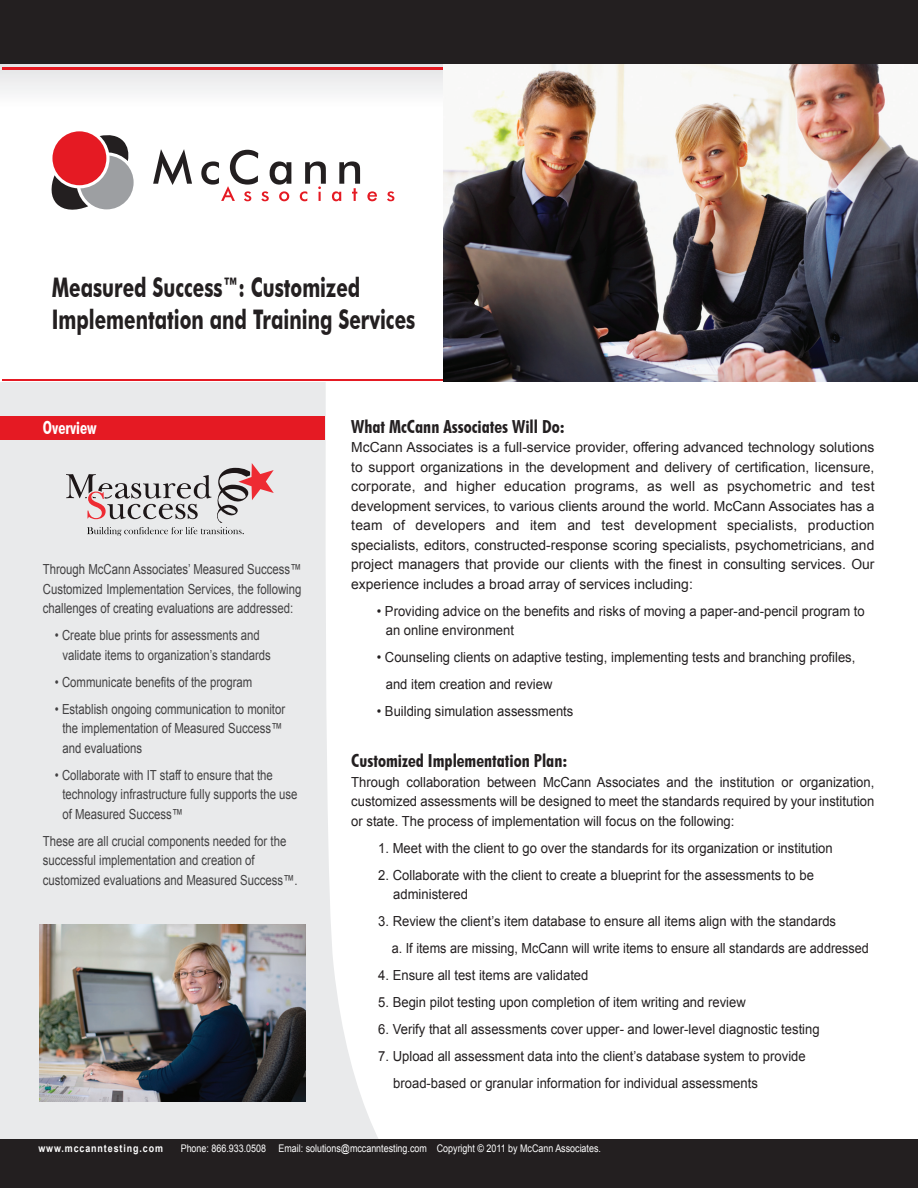
<style>
.page{position:relative;width:918px;height:1188px;background:#fff}
.page>*{position:absolute;margin:0;border:0;box-sizing:border-box;transform-origin:0 0}
.t1{font:700 27px/31.5px "Futura BT";color:#231f20;scale:.7 1}
.t2{font:700 condensed 18px "Futura BT";color:#231f20}
.t3{font:700 condensed 18px "Futura BT";color:#fff;scale:.91 1}
.t4{font:13.8px/19.5px "Arial";color:#231f20;scale:.94 1}
.t5{font:13.8px/19.5px "Arial";color:#231f20;text-align:justify}
.t6{font:13.8px/19.5px "Arial";color:#424142;scale:.82 1}
.t7{font:10.5px "Arial";color:#fff;scale:.85 1}
.t8{font:700 10.5px "Arial";letter-spacing:.1em;color:#fff;scale:.85 1}
</style>
<div class="page">
<svg style="left:0;top:70px;width:510px;height:1069px;fill:#e9eaeb"></svg>
<img style="left:39px;top:924px;width:266px;height:177px">
<div style="left:0;top:1139px;width:918px;height:49px;background:#231f20"></div>
<div style="left:1px;top:43px;width:917px;height:338px;background:linear-gradient(to bottom,#f2f5f6,#fff)"></div>
<hr style="left:2px;top:380px;width:441px;height:1px;background:#e51a23">
<hr style="left:2px;top:67px;width:441px;height:3px;background:#e51a23">
<div style="left:0;top:416px;width:325px;height:24px;background:#e51a23"></div>
<svg style="left:66px;top:463px;width:208px;height:73px;background:#cec6c7"></svg>
<img style="left:443px;top:63px;width:475px;height:318px">
<div style="left:0;top:0;width:918px;height:63px;background:#231f20"></div>
<svg style="left:153px;top:149px;width:39px;height:36px"></svg>
<svg style="left:201px;top:150px;width:90px;height:51px"></svg>
<svg style="left:300px;top:161px;width:26px;height:40px"></svg>
<svg style="left:332px;top:161px;width:28px;height:40px"></svg>
<svg style="left:367px;top:191px;width:10px;height:10px"></svg>
<svg style="left:387px;top:191px;width:7px;height:10px"></svg>
<svg style="left:50px;top:134px;width:84px;height:77px"></svg>
<div style="left:52px;top:131px;width:54px;height:54px;background:#e51a23;border-radius:50%"></div>
<p class="t1" style="left:52px;top:272px;width:521px">Measured Success™: Customized<br>Implementation and Training Services</p>
<p class="t3" style="left:43px;top:417px;width:60px">Overview</p>
<p class="t6" style="left:43px;top:560px;width:317px;text-align:justify">Through McCann Associates’ Measured Success™ Customized Implementation Services, the following challenges of creating evaluations are addressed:</p>
<p class="t6" style="left:62px;top:626px;width:256px;text-indent:-7px">• Create blue prints for assessments and validate items to organization’s standards</p>
<p class="t6" style="left:55px;top:672px;width:242px">• Communicate benefits of the program</p>
<p class="t6" style="left:62px;top:699px;width:273px;text-indent:-7px">• Establish ongoing communication to monitor the implementation of Measured Success™ and evaluations</p>
<p class="t6" style="left:62px;top:765px;width:288px;text-indent:-7px">• Collaborate with IT staff to ensure that the technology infrastructure fully supports the use of Measured Success™</p>
<p class="t6" style="left:43px;top:831px;width:312px">These are all crucial components needed for the successful implementation and creation of customized evaluations and Measured Success™.</p>
<p class="t2" style="left:351px;top:415px;width:215px">What McCann Associates Will Do:</p>
<p class="t5" style="left:351px;top:438px;width:525px">McCann Associates is a full-service provider, offering advanced technology solutions to support organizations in the development and delivery of certification, licensure, corporate, and higher education programs, as well as psychometric and test development services, to various clients around the world. McCann Associates has a team of developers and item and test development specialists, production specialists, editors, constructed-response scoring specialists, psychometricians, and project managers that provide our clients with the finest in consulting services. Our experience includes a broad array of services including:</p>
<p class="t4" style="left:386px;top:601px;width:511px;text-indent:-9px">• Providing advice on the benefits and risks of moving a paper-and-pencil program to an online environment</p>
<p class="t4" style="left:386px;top:644px;width:501px;line-height:27px;text-indent:-9px">• Counseling clients on adaptive testing, implementing tests and branching profiles, and item creation and review</p>
<p class="t4" style="left:377px;top:702px;width:211px">• Building simulation assessments</p>
<p class="t2" style="left:351px;top:750px;width:218px">Customized Implementation Plan:</p>
<p class="t4" style="left:351px;top:772px;width:558px;text-align:justify">Through collaboration between McCann Associates and the institution or organization, customized assessments will be designed to meet the standards required by your institution or state. The process of implementation will focus on the following:</p>
<p class="t4" style="left:378px;top:838px;width:485px">1. Meet with the client to go over the standards for its organization or institution</p>
<p class="t4" style="left:393px;top:865px;width:449px;text-indent:-15px">2. Collaborate with the client to create a blueprint for the assessments to be administered</p>
<p class="t4" style="left:392px;top:908px;width:509px;line-height:27px;text-indent:-14px">3. Review the client’s item database to ensure all items align with the standards<br>a. If items are missing, McCann will write items to ensure all standards are addressed</p>
<p class="t4" style="left:378px;top:966px;width:225px">4. Ensure all test items are validated</p>
<p class="t4" style="left:378px;top:993px;width:392px">5. Begin pilot testing upon completion of item writing and review</p>
<p class="t4" style="left:378px;top:1020px;width:471px">6. Verify that all assessments cover upper- and lower-level diagnostic testing</p>
<p class="t4" style="left:393px;top:1043px;width:440px;line-height:27px;text-indent:-15px">7. Upload all assessment data into the client’s database system to provide broad-based or granular information for individual assessments</p>
<p class="t8" style="left:38px;top:1141px;width:148px">www.mccanntesting.com</p>
<p class="t7" style="left:181px;top:1142px;width:496px">Phone: 866.933.0508 Email: solutions@mccanntesting.com Copyright © 2011 by McCann Associates.</p>
</div>
